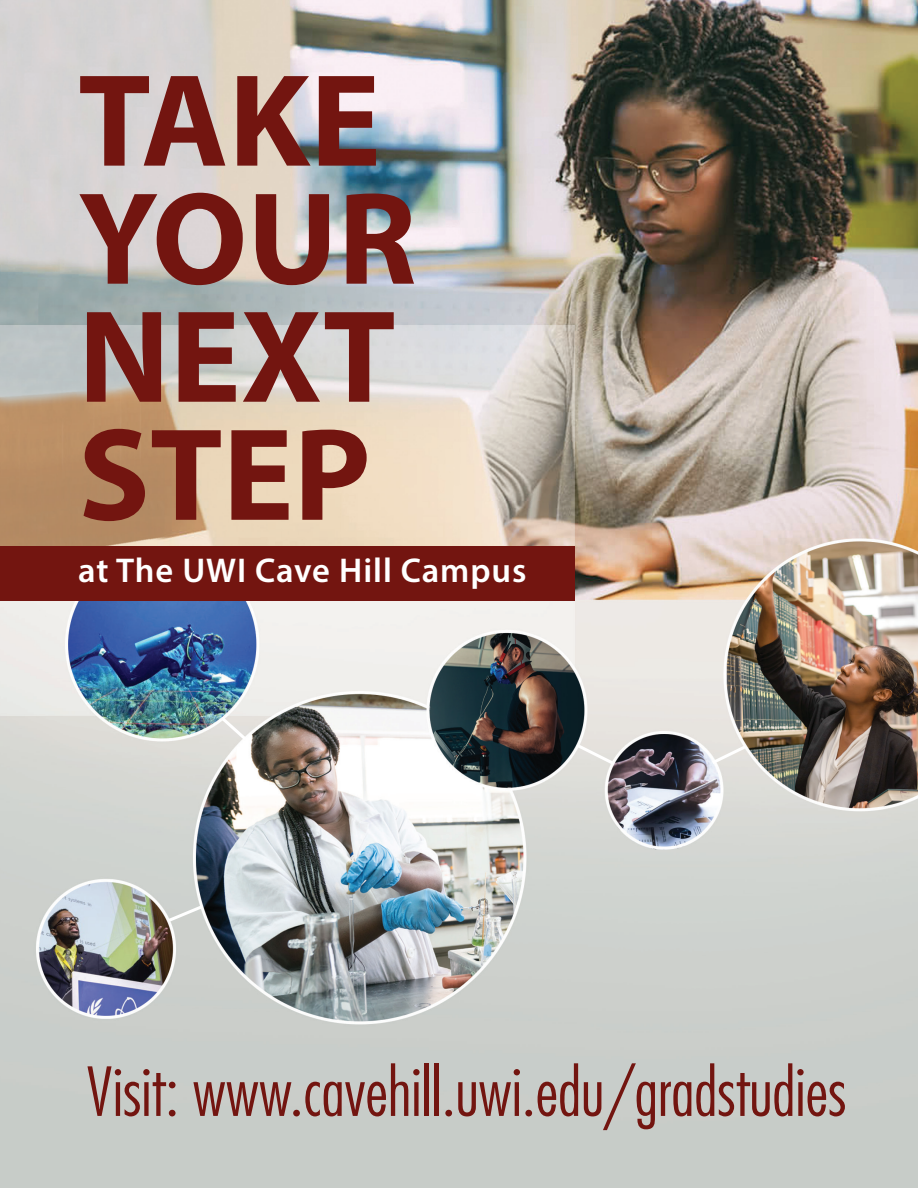
<style>
.page{position:relative;width:918px;height:1188px;background:#fff}
.page>*{position:absolute;margin:0;border:0;box-sizing:border-box;transform-origin:0 0}
.t1{font:700 132.75px/118.1px "Myriad Pro";color:#731510}
.t2{font:300 condensed 65.7px "Futura Std";color:#731510}
.t3{font:600 34.5px "Myriad Pro";letter-spacing:.025em;color:#fff}
</style>
<div class="page">
<img style="left:0;top:0;width:918px;height:1188px">
<svg style="left:218px;top:714px;width:32px;height:29px"></svg>
<svg style="left:573px;top:741px;width:44px;height:26px"></svg>
<svg style="left:709px;top:743px;width:40px;height:24px"></svg>
<div style="left:0;top:546px;width:574px;height:54px;background:#731510"></div>
<svg style="left:164px;top:903px;width:42px;height:22px"></svg>
<h1 class="t1" style="left:78px;top:58px;width:340px">TAKE<br>YOUR<br>NEXT<br>STEP</h1>
<p class="t3" style="left:78px;top:548px;width:450px">at The UWI Cave Hill Campus</p>
<p class="t2" style="left:87px;top:1053px;width:761px">Visit: www.cavehill.uwi.edu/gradstudies</p>
</div>
